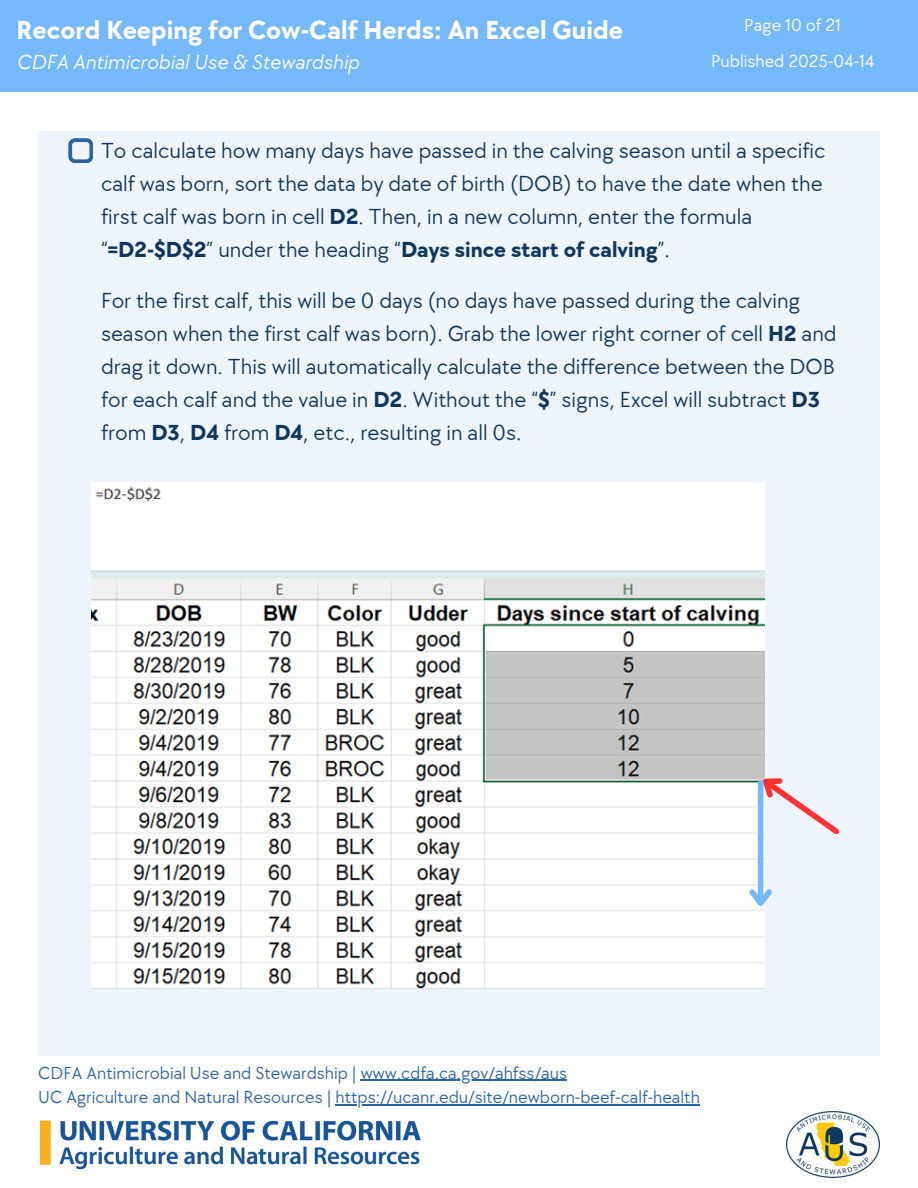
<style>
.page{position:relative;width:918px;height:1188px;background:#fff}
.page>*{position:absolute;margin:0;border:0;box-sizing:border-box;transform-origin:0 0}
.t1{font:700 27px "TT Chocolates";color:#fff}
.t2{font:22.5px/33px "TT Chocolates";color:#0f375d}
.t3{font:italic 21px "TT Chocolates";color:#fff}
.t4{font:18px "TT Chocolates";color:#2c64a0}
.t5{font:18px "TT Chocolates";color:#fff}
.s1{font-weight:700}
</style>
<div class="page">
<div style="left:38px;top:131px;width:842px;height:924px;background:#eef5fc"></div>
<svg style="left:68px;top:138px;width:25px;height:25px"></svg>
<img style="left:92px;top:483px;width:673px;height:505px">
<svg style="left:749px;top:763px;width:90px;height:76px"></svg>
<div style="left:758px;top:783px;width:5px;height:119px;background:#75b9fa"></div>
<svg style="left:744px;top:884px;width:28px;height:29px"></svg>
<div style="left:0;top:0;width:918px;height:92px;background:#75b9fa"></div>
<img style="left:786px;top:1111px;width:94px;height:67px">
<img style="left:39px;top:1120px;width:382px;height:50px">
<hr style="left:361px;top:1080px;width:206px;height:1px;background:#2c64a0">
<hr style="left:335px;top:1104px;width:365px;height:1px;background:#2c64a0">
<h1 class="t1" style="left:17px;top:14px;width:608px">Record Keeping for Cow-Calf Herds: An Excel Guide</h1>
<h2 class="t3" style="left:17px;top:50px;width:344px">CDFA Antimicrobial Use &amp; Stewardship</h2>
<p class="t5" style="left:744px;top:14px;width:98px">Page 10 of 21</p>
<h2 class="t5" style="left:711px;top:50px;width:165px">Published 2025-04-14</h2>
<p class="t2" style="left:101px;top:135px;width:726px">To calculate how many days have passed in the calving season until a specific calf was born, sort the data by date of birth (DOB) to have the date when the first calf was born in cell <span class="s1">D2</span>. Then, in a new column, enter the formula “<span class="s1">=D2-$D$2</span>” under the heading “<span class="s1">Days since start of calving</span>”.</p>
<p class="t2" style="left:101px;top:285px;width:737px">For the first calf, this will be 0 days (no days have passed during the calving season when the first calf was born). Grab the lower right corner of cell <span class="s1">H2</span> and drag it down. This will automatically calculate the difference between the DOB for each calf and the value in <span class="s1">D2</span>. Without the “<span class="s1">$</span>” signs, Excel will subtract <span class="s1">D3 </span>from <span class="s1">D3</span>, <span class="s1">D4</span> from <span class="s1">D4</span>, etc., resulting in all 0s.</p>
<h2 class="t4" style="left:38px;top:1062px;width:530px">CDFA Antimicrobial Use and Stewardship | www.cdfa.ca.gov/ahfss/aus</h2>
<p class="t4" style="left:38px;top:1087px;width:663px">UC Agriculture and Natural Resources | https://ucanr.edu/site/newborn-beef-calf-health</p>
</div>
